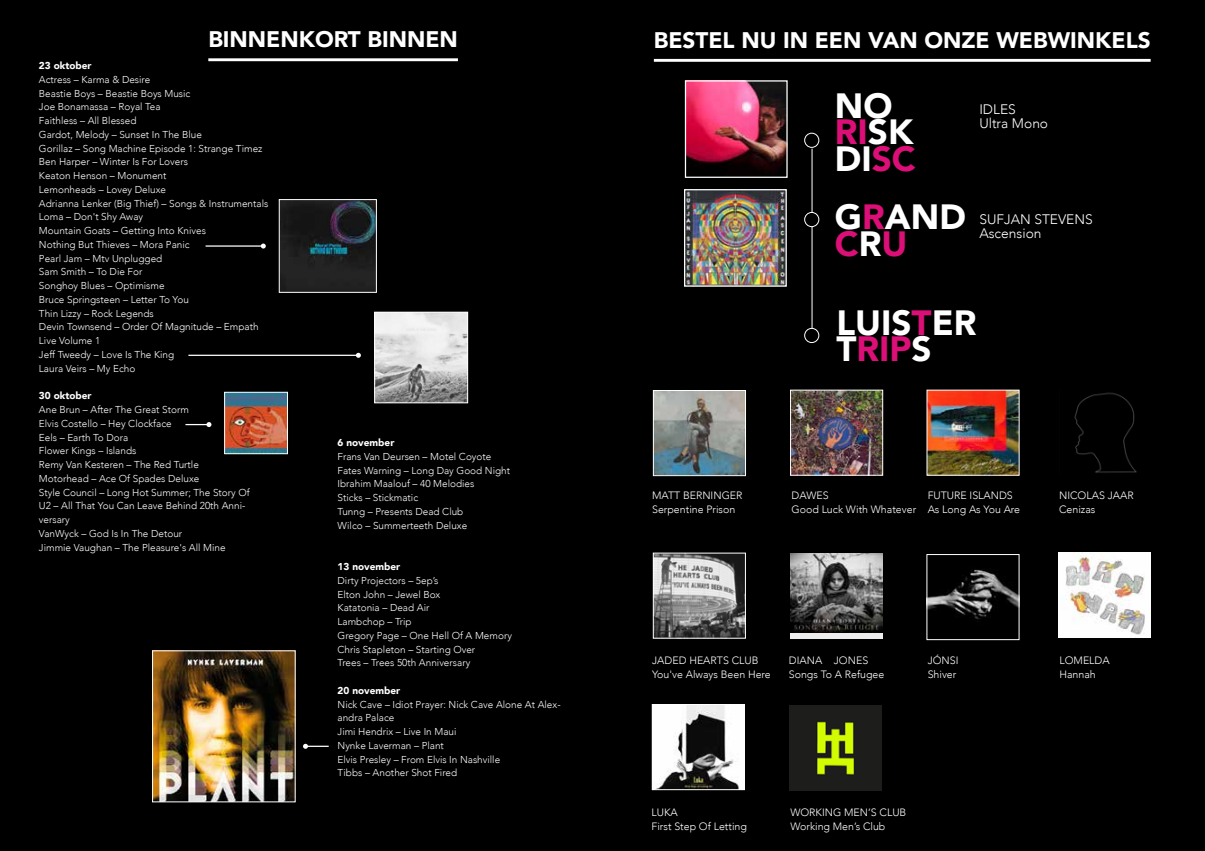
<style>
.page{position:relative;width:1205px;height:851px;background:#fff}
.page>*{position:absolute;margin:0;border:0;box-sizing:border-box;transform-origin:0 0}
.t1{font:900 35px/26.2px "Avenir";color:#fff}
.t2{font:900 22.5px "Avenir";color:#fff}
.t3{font:500 20px "Avenir";color:#fff}
.t4{font:300 13.75px/13.8px "Avenir";color:#fff}
.t5{font:300 10.62px/13.8px "Avenir";color:#fff}
.t6{font:300 10px/13.8px "Avenir";color:#fff}
.t7{font:900 10px "Avenir";color:#fff}
.s1{color:#db0f77}
</style>
<div class="page">
<div style="left:0;top:0;width:602px;height:850px;background:#000"></div>
<hr style="left:208px;top:58px;width:250px;height:3px;background:#fff">
<hr style="left:206px;top:245px;width:57px;height:2px;background:#fff">
<svg style="left:261px;top:243px;width:5px;height:5px"></svg>
<svg style="left:185px;top:422px;width:26px;height:5px"></svg>
<hr style="left:188px;top:354px;width:170px;height:2px;background:#fff">
<svg style="left:356px;top:353px;width:5px;height:5px"></svg>
<svg style="left:303px;top:743px;width:26px;height:5px"></svg>
<img style="left:281px;top:201px;width:93px;height:89px">
<div style="left:279px;top:199px;width:97px;height:93px;border:1px solid #fff"></div>
<img style="left:376px;top:314px;width:90px;height:87px">
<div style="left:374px;top:312px;width:94px;height:91px;border:1px solid #fff"></div>
<img style="left:226px;top:394px;width:60px;height:58px">
<div style="left:224px;top:392px;width:64px;height:62px;border:1px solid #fff"></div>
<img style="left:154px;top:652px;width:139px;height:147px">
<div style="left:152px;top:650px;width:143px;height:151px;border:1px solid #fff"></div>
<div style="left:602px;top:0;width:603px;height:850px;background:#000"></div>
<hr style="left:812px;top:149px;width:1px;height:181px;background:#fff">
<div style="left:804px;top:133px;width:15px;height:14px;border:1px solid #fff;border-radius:50%"></div>
<div style="left:804px;top:212px;width:15px;height:14px;background:#000;border-radius:50%"></div>
<div style="left:804px;top:212px;width:15px;height:15px;border:1px solid #fff;border-radius:50%"></div>
<div style="left:804px;top:328px;width:15px;height:14px;border:1px solid #fff;border-radius:50%"></div>
<img style="left:687px;top:82px;width:98px;height:91px">
<div style="left:685px;top:80px;width:102px;height:98px;border:1px solid #fff"></div>
<img style="left:686px;top:191px;width:99px;height:93px">
<div style="left:684px;top:189px;width:103px;height:97px;border:1px solid #fff"></div>
<hr style="left:654px;top:59px;width:496px;height:3px;background:#fff">
<img style="left:655px;top:555px;width:88px;height:81px">
<div style="left:653px;top:553px;width:92px;height:85px;border:1px solid #fff"></div>
<img style="left:654px;top:706px;width:88px;height:81px">
<div style="left:652px;top:704px;width:92px;height:85px;border:1px solid #fff"></div>
<div style="left:790px;top:553px;width:92px;height:85px;background:linear-gradient(to right,#ededed,#ededed)"></div>
<img style="left:790px;top:553px;width:92px;height:79px">
<img style="left:789px;top:705px;width:92px;height:85px">
<img style="left:929px;top:569px;width:88px;height:50px">
<div style="left:927px;top:554px;width:92px;height:85px;border:1px solid #fff"></div>
<img style="left:655px;top:392px;width:89px;height:81px">
<div style="left:653px;top:390px;width:93px;height:85px;border:1px solid #fff"></div>
<img style="left:792px;top:392px;width:89px;height:81px">
<div style="left:790px;top:390px;width:93px;height:85px;border:1px solid #fff"></div>
<img style="left:929px;top:392px;width:88px;height:81px">
<img style="left:1074px;top:392px;width:63px;height:81px">
<img style="left:1059px;top:552px;width:92px;height:85px">
<h3 class="t3" style="left:275px;top:21px;width:168px">Binnenkort Binnen</h3>
<h2 class="t2" style="left:208px;top:20px;width:251px">BINNENKORT BINNEN</h2>
<p class="t7" style="left:39px;top:57px;width:54px">23 oktober</p>
<p class="t6" style="left:39px;top:72px;width:231px">Actress – Karma &amp; Desire<br>Beastie Boys – Beastie Boys Music<br>Joe Bonamassa – Royal Tea<br>Faithless – All Blessed<br>Gardot, Melody – Sunset In The Blue<br>Gorillaz – Song Machine Episode 1: Strange Timez<br>Ben Harper – Winter Is For Lovers<br>Keaton Henson – Monument<br>Lemonheads – Lovey Deluxe<br>Adrianna Lenker (Big Thief) – Songs &amp; Instrumentals<br>Loma – Don't Shy Away<br>Mountain Goats – Getting Into Knives<br>Nothing But Thieves – Mora Panic<br>Pearl Jam – Mtv Unplugged<br>Sam Smith – To Die For<br>Songhoy Blues – Optimisme<br>Bruce Springsteen – Letter To You<br>Thin Lizzy – Rock Legends<br>Devin Townsend – Order Of Magnitude – Empath<br>Live Volume 1<br>Jeff Tweedy – Love Is The King<br>Laura Veirs – My Echo</p>
<p class="t7" style="left:39px;top:387px;width:54px">30 oktober</p>
<p class="t6" style="left:39px;top:402px;width:212px">Ane Brun – After The Great Storm<br>Elvis Costello – Hey Clockface<br>Eels – Earth To Dora<br>Flower Kings – Islands<br>Remy Van Kesteren – The Red Turtle<br>Motorhead – Ace Of Spades Deluxe<br>Style Council – Long Hot Summer; The Story Of<br>U2 – All That You Can Leave Behind 20th Anni&shy;versary<br>VanWyck – God Is In The Detour<br>Jimmie Vaughan – The Pleasure's All Mine</p>
<p class="t7" style="left:337px;top:434px;width:58px">6 november</p>
<p class="t6" style="left:337px;top:449px;width:174px">Frans Van Deursen – Motel Coyote<br>Fates Warning – Long Day Good Night<br>Ibrahim Maalouf – 40 Melodies<br>Sticks – Stickmatic<br>Tunng – Presents Dead Club<br>Wilco – Summerteeth Deluxe</p>
<p class="t7" style="left:337px;top:558px;width:64px">13 november</p>
<p class="t6" style="left:337px;top:573px;width:176px">Dirty Projectors – 5ep’s<br>Elton John – Jewel Box<br>Katatonia – Dead Air<br>Lambchop – Trip<br>Gregory Page – One Hell Of A Memory<br>Chris Stapleton – Starting Over<br>Trees – Trees 50th Anniversary</p>
<p class="t7" style="left:337px;top:681px;width:64px">20 november</p>
<p class="t6" style="left:337px;top:697px;width:225px">Nick Cave – Idiot Prayer: Nick Cave Alone At Alex&shy;andra Palace<br>Jimi Hendrix – Live In Maui<br>Nynke Laverman – Plant<br>Elvis Presley – From Elvis In Nashville<br>Tibbs – Another Shot Fired</p>
<h2 class="t2" style="left:654px;top:21px;width:498px">BESTEL NU IN EEN VAN ONZE WEBWINKELS</h2>
<h1 class="t1" style="left:835px;top:92px;width:82px">NO<br><span class="s1">RI</span>SK<br>DI<span class="s1">SC</span></h1>
<h1 class="t1" style="left:835px;top:202px;width:132px;line-height:27.5px">G<span class="s1">R</span>AND<br><span class="s1">C</span>R<span class="s1">U</span></h1>
<h3 class="t4" style="left:979px;top:102px;width:70px">IDLES<br>Ultra Mono</h3>
<h3 class="t4" style="left:979px;top:212px;width:115px">SUFJAN STEVENS<br>Ascension</h3>
<h1 class="t1" style="left:836px;top:308px;width:142px">LUIS<span class="s1">T</span>ER<br>T<span class="s1">RIP</span>S</h1>
<p class="t5" style="left:652px;top:488px;width:92px">MATT BERNINGER<br>Serpentine Prison</p>
<p class="t5" style="left:791px;top:488px;width:126px">DAWES<br>Good Luck With Whatever</p>
<p class="t5" style="left:927px;top:488px;width:94px">FUTURE ISLANDS<br>As Long As You Are</p>
<p class="t5" style="left:1059px;top:488px;width:76px">NICOLAS JAAR<br>Cenizas</p>
<p class="t5" style="left:652px;top:653px;width:120px">JADED HEARTS CLUB<br>You've Always Been Here</p>
<p class="t5" style="left:789px;top:653px;width:97px">DIANA JONES<br>Songs To A Refugee</p>
<p class="t5" style="left:927px;top:653px;width:32px">JÓNSI<br>Shiver</p>
<p class="t5" style="left:1059px;top:653px;width:52px">LOMELDA<br>Hannah</p>
<p class="t5" style="left:651px;top:805px;width:97px">LUKA<br>First Step Of Letting</p>
<p class="t5" style="left:790px;top:805px;width:117px">WORKING MEN’S CLUB<br>Working Men’s Club</p>
</div>
